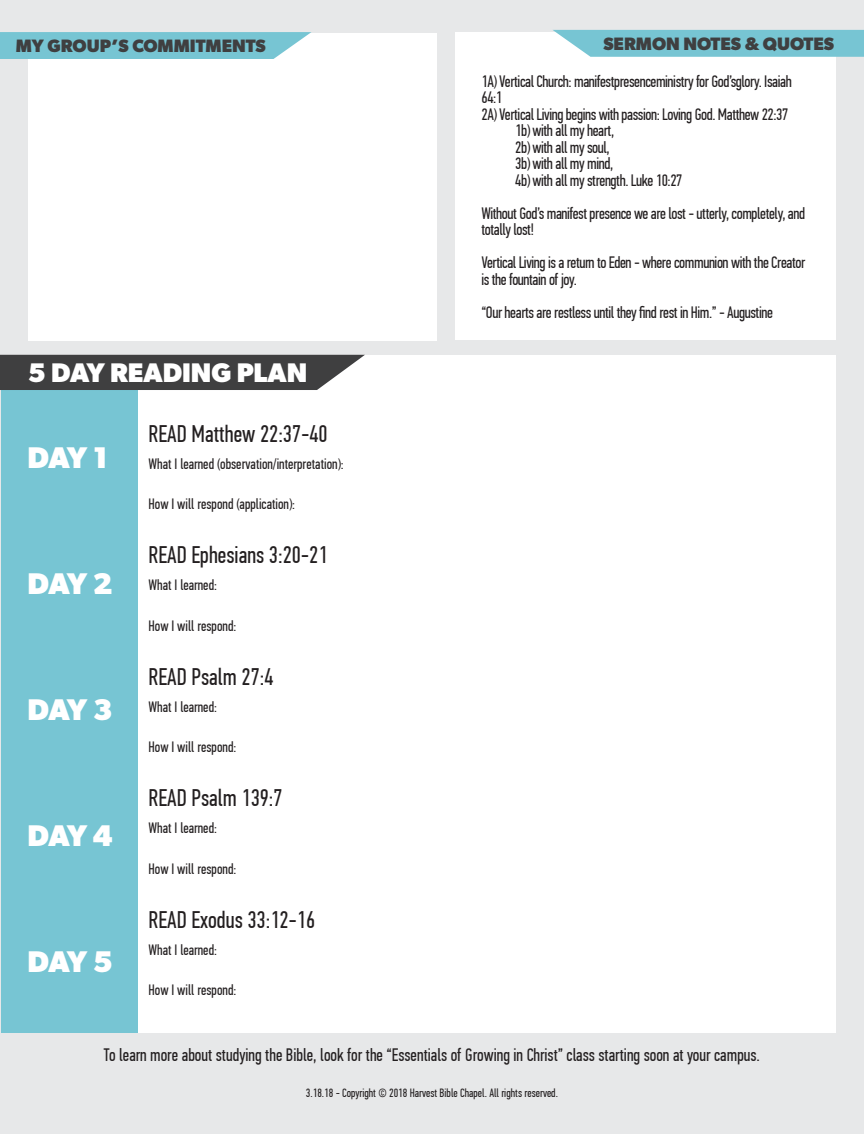
<style>
.page{position:relative;width:864px;height:1134px;background:#e7e8e9}
.page>*{position:absolute;margin:0;border:0;box-sizing:border-box;transform-origin:0 0}
.t1{font:700 30px "Gibson";letter-spacing:-.055em;color:#fff}
.t2{font:700 27px "Gibson";color:#fff}
.t3{font:24px "PF Din Text Comp Pro";color:#231f20}
.t4{font:18px "PF Din Text Comp Pro";color:#231f20}
.t5{font:700 18px "Gibson";color:#3f3f40}
.t6{font:16.5px/16.5px "PF Din Text Comp Pro";letter-spacing:-.025em;color:#231f20}
.t7{font:15px "PF Din Text Comp Pro";color:#231f20}
.t8{font:12px "PF Din Text Comp Pro";color:#231f20}
</style>
<div class="page">
<div style="left:28px;top:34px;width:408px;height:307px;background:#fff"></div>
<div style="left:28px;top:355px;width:808px;height:678px;background:#fff"></div>
<div style="left:456px;top:32px;width:380px;height:307px;background:#fff"></div>
<div style="left:0;top:32px;width:312px;height:27px;background:#77c5d3"></div>
<svg style="left:553px;top:30px;width:311px;height:27px;background:#80c8d5"></svg>
<div style="left:2px;top:355px;width:136px;height:678px;background:#77c5d3"></div>
<div style="left:0;top:355px;width:365px;height:35px;background:#3f3f40"></div>
<p class="t5" style="left:16px;top:35px;width:251px">MY GROUP’S COMMITMENTS</p>
<p class="t5" style="left:603px;top:33px;width:232px">SERMON NOTES &amp; QUOTES</p>
<h2 class="t2" style="left:28px;top:357px;width:281px">5 DAY READING PLAN</h2>
<h1 class="t1" style="left:27px;top:439px;width:82px">DAY 1</h1>
<h1 class="t1" style="left:27px;top:565px;width:87px">DAY 2</h1>
<h1 class="t1" style="left:27px;top:691px;width:87px">DAY 3</h1>
<h1 class="t1" style="left:27px;top:817px;width:87px">DAY 4</h1>
<h1 class="t1" style="left:27px;top:943px;width:87px">DAY 5</h1>
<h3 class="t3" style="left:148px;top:420px;width:181px">READ Matthew 22:37-40</h3>
<p class="t7" style="left:148px;top:455px;width:197px">What I learned (observation/interpretation):</p>
<p class="t7" style="left:148px;top:496px;width:148px">How I will respond (application):</p>
<h3 class="t3" style="left:148px;top:542px;width:180px">READ Ephesians 3:20-21</h3>
<p class="t7" style="left:148px;top:577px;width:70px">What I learned:</p>
<p class="t7" style="left:148px;top:617px;width:89px">How I will respond:</p>
<h3 class="t3" style="left:148px;top:663px;width:127px">READ Psalm 27:4</h3>
<p class="t7" style="left:148px;top:698px;width:70px">What I learned:</p>
<p class="t7" style="left:148px;top:739px;width:89px">How I will respond:</p>
<h3 class="t3" style="left:148px;top:785px;width:136px">READ Psalm 139:7</h3>
<p class="t7" style="left:148px;top:820px;width:70px">What I learned:</p>
<p class="t7" style="left:148px;top:860px;width:89px">How I will respond:</p>
<h3 class="t3" style="left:148px;top:906px;width:168px">READ Exodus 33:12-16</h3>
<p class="t7" style="left:148px;top:941px;width:70px">What I learned:</p>
<p class="t7" style="left:148px;top:982px;width:89px">How I will respond:</p>
<p class="t6" style="left:482px;top:73px;width:312px">1A) Vertical Church: manifestpresenceministry for God’sglory. Isaiah</p>
<p class="t6" style="left:482px;top:90px;width:22px">64:1</p>
<p class="t6" style="left:482px;top:106px;width:308px">2A) Vertical Living begins with passion: Loving God. Matthew 22:37</p>
<p class="t6" style="left:515px;top:123px;width:101px">1b) with all my heart,</p>
<p class="t6" style="left:515px;top:139px;width:96px">2b) with all my soul,</p>
<p class="t6" style="left:515px;top:156px;width:100px">3b) with all my mind,</p>
<p class="t6" style="left:515px;top:172px;width:169px">4b) with all my strength. Luke 10:27</p>
<p class="t6" style="left:482px;top:205px;width:325px">Without God’s manifest presence we are lost - utterly, completely, and totally lost!</p>
<p class="t6" style="left:482px;top:255px;width:325px">Vertical Living is a return to Eden - where communion with the Creator is the fountain of joy.</p>
<p class="t6" style="left:482px;top:304px;width:293px">“Our hearts are restless until they find rest in Him.” - Augustine</p>
<p class="t4" style="left:104px;top:1045px;width:658px">To learn more about studying the Bible, look for the “Essentials of Growing in Christ” class starting soon at your campus.</p>
<p class="t8" style="left:306px;top:1086px;width:254px">3.18.18 - Copyright © 2018 Harvest Bible Chapel. All rights reserved.</p>
</div>
